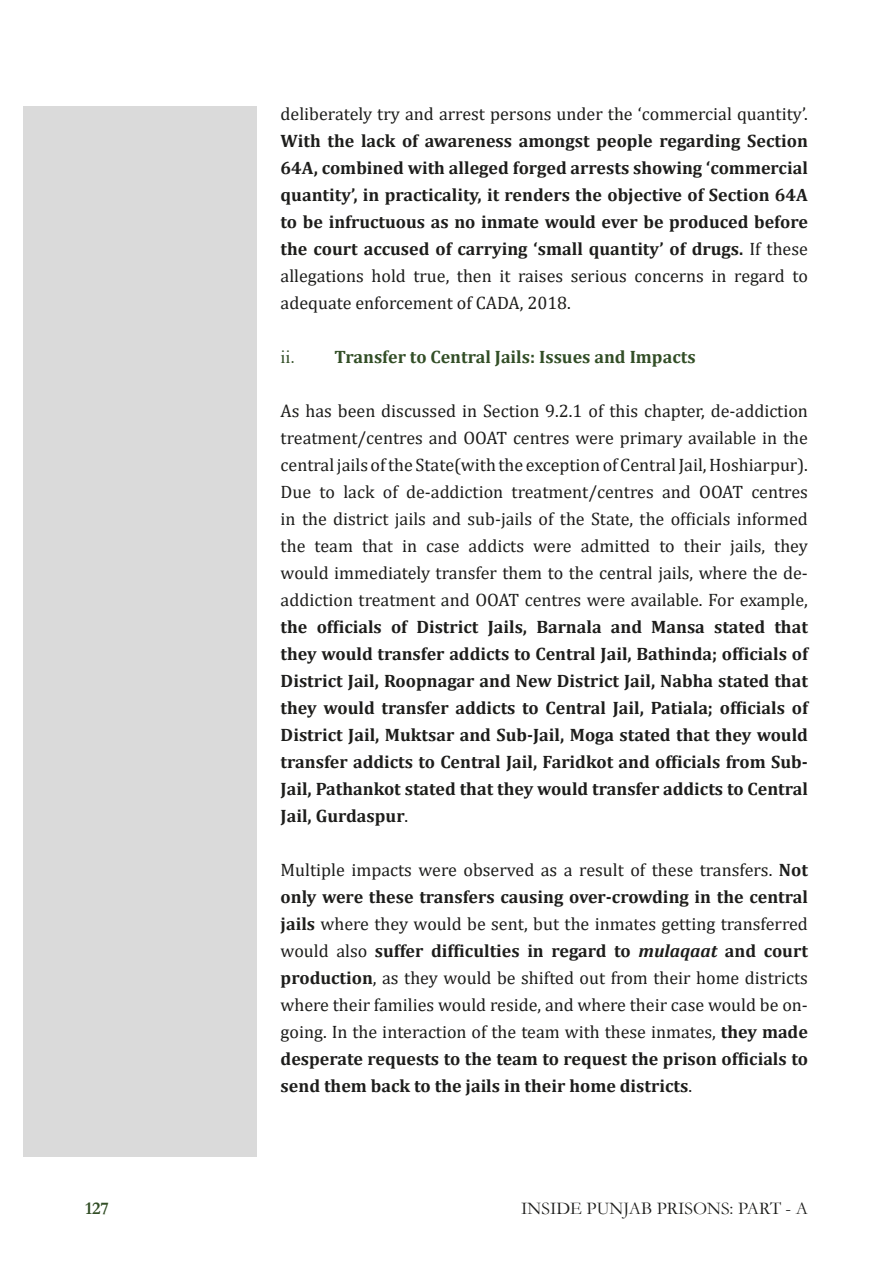
<style>
.page{position:relative;width:893px;height:1263px;background:#fff}
.page>*{position:absolute;margin:0;border:0;box-sizing:border-box;transform-origin:0 0}
.t1{font:18px/27px "Cambria";color:#1d1d1b;text-align:justify}
.t2{font:700 18px/27px "Cambria";color:#1d1d1b;text-align:justify}
.t3{font:700 18px "Cambria";color:#324e26}
.t4{font:18px "Garamond";color:#1d1d1b}
.t5{font:700 18px "Garamond";color:#324e26}
.s1{font-weight:400}
.s2{font-family:"Times New Roman";font-weight:400}
.s3{font-weight:700}
.s4{font-weight:700;font-style:italic}
</style>
<div class="page">
<div style="left:23px;top:106px;width:234px;height:1051px;background:#dadada"></div>
<p class="t1" style="left:281px;top:101px;width:529px">deliberately try and arrest persons under the ‘commercial quantity’.</p>
<p class="t2" style="left:281px;top:127px;width:529px">With the lack of awareness amongst people regarding Section 64A, combined with alleged forged arrests showing ‘commercial quantity’, in practicality, it renders the objective of Section 64A to be infructuous as no inmate would ever be produced before the court accused of carrying ‘small quantity’ of drugs. <span class="s1">If these allegations hold true, then it raises serious concerns in regard to adequate enforcement of CADA, 2018.</span></p>
<p class="t3" style="left:281px;top:344px;width:416px"><span class="s2">ii.</span> Transfer to Central Jails: Issues and Impacts</p>
<p class="t1" style="left:281px;top:398px;width:529px">As has been discussed in Section 9.2.1 of this chapter, de-addiction treatment/centres and OOAT centres were primary available in the central jails of the State(with the exception of Central Jail, Hoshiarpur).<br>Due to lack of de-addiction treatment/centres and OOAT centres in the district jails and sub-jails of the State, the officials informed the team that in case addicts were admitted to their jails, they would immediately transfer them to the central jails, where the de&shy;addiction treatment and OOAT centres were available. For example,</p>
<p class="t2" style="left:281px;top:613px;width:529px">the officials of District Jails, Barnala and Mansa stated that they would transfer addicts to Central Jail, Bathinda; officials of District Jail, Roopnagar and New District Jail, Nabha stated that they would transfer addicts to Central Jail, Patiala; officials of District Jail, Muktsar and Sub-Jail, Moga stated that they would transfer addicts to Central Jail, Faridkot and officials from Sub-Jail, Pathankot stated that they would transfer addicts to Central Jail, Gurdaspur<span class="s1">.</span></p>
<p class="t1" style="left:281px;top:857px;width:529px">Multiple impacts were observed as a result of these transfers. <span class="s3">Not only were these transfers causing over-crowding in the central jails</span> where they would be sent, but the inmates getting transferred would also <span class="s3">suffer difficulties in regard to</span> <span class="s4">mulaqaat</span> <span class="s3">and court production</span>, as they would be shifted out from their home districts where their families would reside, and where their case would be on&shy;going. In the interaction of the team with these inmates, <span class="s3">they made desperate requests to the team to request the prison officials to send them back to the jails in their home districts</span>.</p>
<p class="t5" style="left:85px;top:1196px;width:26px">127</p>
<p class="t4" style="left:521px;top:1196px;width:288px">INSIDE PUNJAB PRISONS: PART - A</p>
</div>
